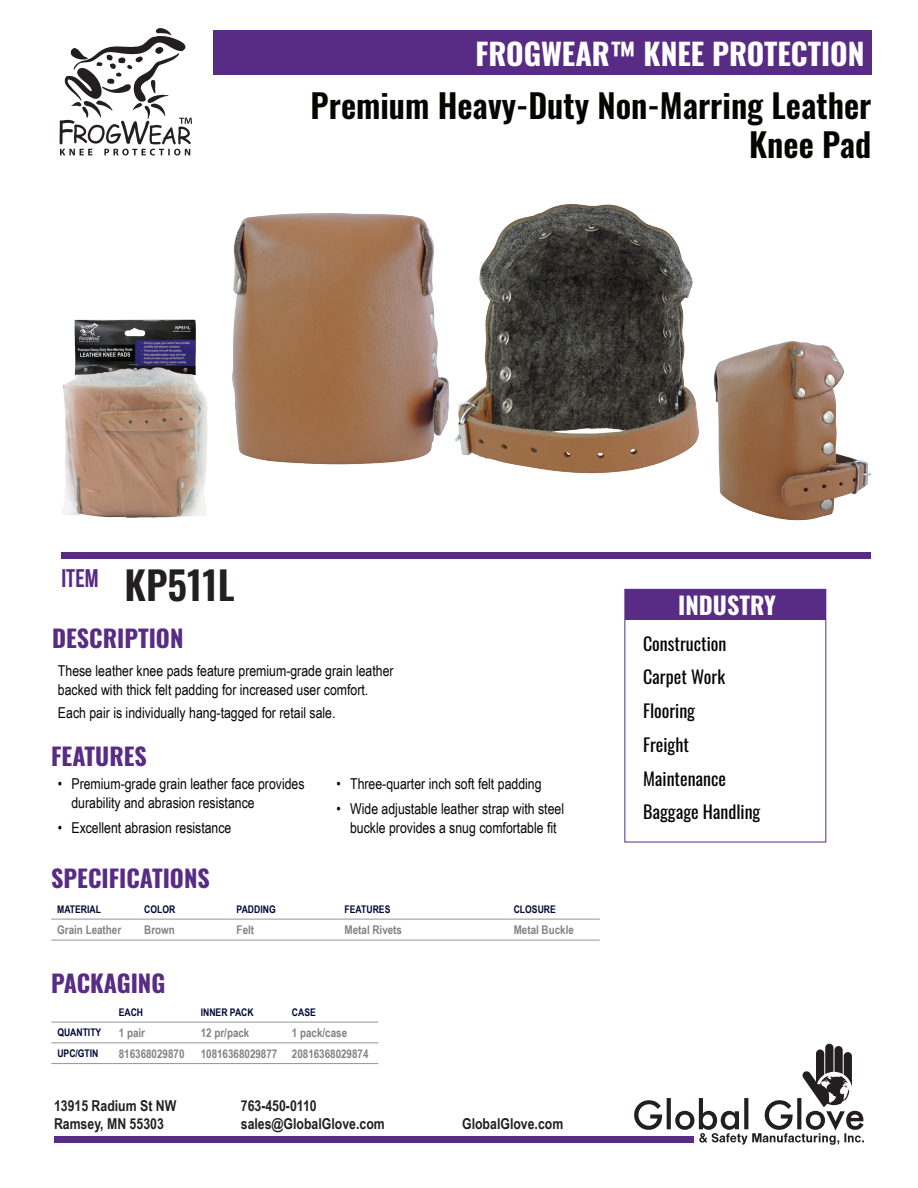
<style>
.page{position:relative;width:918px;height:1188px;background:#fff}
.page>*{position:absolute;margin:0;border:0;box-sizing:border-box;transform-origin:0 0}
.Item_ID{font:600 39px "Oswald";color:#231f20}
.Heading{font:600 33px/39.6px "Oswald";color:#040503;text-align:right}
.Page_Header{font:700 30px "Oswald";color:#fff}
.Item_and_Size_Header{font:700 25.5px "Bebas Neue";color:#582c84}
.Section_Title{font:700 24px "Oswald";color:#582c84}
.Industry_Head{font:700 24px "Oswald";color:#fff}
.Body_Industry{font:18px "Oswald";color:#040503}
.Body_Text{font:15px/18.8px "Arial Narrow";color:#040503}
.t1{font:700 15px/18px "Arial Narrow";color:#231f20}
.Table_Copy{font:700 12px "Arial Narrow";color:#808285}
.Table_Headers{font:700 10.5px "Arial Narrow";color:#000539}
</style>
<div class="page">
<div style="left:54px;top:1137px;width:639px;height:6px;background:#582c84"></div>
<svg style="left:634px;top:1044px;width:230px;height:101px"></svg>
<hr style="left:51px;top:1022px;width:62px;height:1px;background:#939598">
<hr style="left:113px;top:1022px;width:82px;height:1px;background:#939598">
<hr style="left:195px;top:1022px;width:91px;height:1px;background:#939598">
<hr style="left:286px;top:1022px;width:92px;height:1px;background:#939598">
<hr style="left:51px;top:1042px;width:62px;height:1px;background:#939598">
<hr style="left:113px;top:1042px;width:82px;height:1px;background:#939598">
<hr style="left:195px;top:1042px;width:91px;height:1px;background:#939598">
<hr style="left:286px;top:1042px;width:92px;height:1px;background:#939598">
<hr style="left:51px;top:1063px;width:62px;height:1px;background:#939598">
<hr style="left:113px;top:1063px;width:82px;height:1px;background:#939598">
<hr style="left:195px;top:1063px;width:91px;height:1px;background:#939598">
<hr style="left:286px;top:1063px;width:92px;height:1px;background:#939598">
<hr style="left:51px;top:919px;width:87px;height:1px;background:#939598">
<hr style="left:138px;top:919px;width:93px;height:1px;background:#939598">
<hr style="left:231px;top:919px;width:108px;height:1px;background:#939598">
<hr style="left:339px;top:919px;width:169px;height:1px;background:#939598">
<hr style="left:508px;top:919px;width:92px;height:1px;background:#939598">
<hr style="left:51px;top:940px;width:87px;height:1px;background:#939598">
<hr style="left:138px;top:940px;width:93px;height:1px;background:#939598">
<hr style="left:231px;top:940px;width:108px;height:1px;background:#939598">
<hr style="left:339px;top:940px;width:169px;height:1px;background:#939598">
<hr style="left:508px;top:940px;width:92px;height:1px;background:#939598">
<div style="left:625px;top:590px;width:201px;height:30px;background:#582c84"></div>
<div style="left:62px;top:552px;width:809px;height:7px;background:#582c84"></div>
<img style="left:62px;top:319px;width:146px;height:199px">
<img style="left:718px;top:341px;width:153px;height:180px">
<img style="left:232px;top:204px;width:486px;height:387px">
<svg style="left:60px;top:28px;width:132px;height:128px"></svg>
<div style="left:213px;top:30px;width:658px;height:45px;background:#582c84"></div>
<p class="Page_Header" style="left:475px;top:38px;width:391px">FROGWEAR™ KNEE PROTECTION</p>
<p class="Heading" style="left:311px;top:87px;width:562px">Premium Heavy-Duty Non-Marring Leather<br>Knee Pad</p>
<p class="Item_and_Size_Header" style="left:61px;top:564px;width:39px">ITEM</p>
<p class="Item_ID" style="left:125px;top:564px;width:111px">KP511L</p>
<p class="Section_Title" style="left:52px;top:625px;width:133px">DESCRIPTION</p>
<p class="Body_Text" style="left:58px;top:661px;width:337px">These leather knee pads feature premium-grade grain leather backed with thick felt padding for increased user comfort.</p>
<p class="Body_Text" style="left:58px;top:703px;width:279px">Each pair is individually hang-tagged for retail sale.</p>
<p class="Section_Title" style="left:51px;top:744px;width:97px">FEATURES</p>
<p class="Body_Text" style="left:71px;top:774px;width:235px;text-indent:-14px">• Premium-grade grain leather face provides durability and abrasion resistance</p>
<p class="Body_Text" style="left:58px;top:818px;width:175px">• Excellent abrasion resistance</p>
<p class="Body_Text" style="left:337px;top:774px;width:206px">• Three-quarter inch soft felt padding</p>
<p class="Body_Text" style="left:337px;top:799px;width:229px;text-align:center">• Wide adjustable leather strap with steel buckle provides a snug comfortable fit</p>
<p class="Section_Title" style="left:51px;top:865px;width:160px">SPECIFICATIONS</p>
<p class="Table_Headers" style="left:57px;top:901px;width:45px">MATERIAL</p>
<p class="Table_Headers" style="left:144px;top:901px;width:33px">COLOR</p>
<p class="Table_Headers" style="left:237px;top:901px;width:41px">PADDING</p>
<p class="Table_Headers" style="left:345px;top:901px;width:47px">FEATURES</p>
<p class="Table_Headers" style="left:514px;top:901px;width:44px">CLOSURE</p>
<p class="Table_Copy" style="left:57px;top:921px;width:65px">Grain Leather</p>
<p class="Table_Copy" style="left:144px;top:921px;width:32px">Brown</p>
<p class="Table_Copy" style="left:237px;top:921px;width:19px">Felt</p>
<p class="Table_Copy" style="left:345px;top:921px;width:59px">Metal Rivets</p>
<p class="Table_Copy" style="left:514px;top:921px;width:62px">Metal Buckle</p>
<p class="Section_Title" style="left:51px;top:971px;width:116px">PACKAGING</p>
<p class="Table_Headers" style="left:119px;top:1004px;width:26px">EACH</p>
<p class="Table_Headers" style="left:201px;top:1004px;width:54px">INNER PACK</p>
<p class="Table_Headers" style="left:292px;top:1004px;width:25px">CASE</p>
<p class="Table_Headers" style="left:57px;top:1025px;width:46px">QUANTITY</p>
<p class="Table_Copy" style="left:119px;top:1024px;width:28px">1 pair</p>
<p class="Table_Copy" style="left:201px;top:1024px;width:50px">12 pr/pack</p>
<p class="Table_Copy" style="left:292px;top:1024px;width:57px">1 pack/case</p>
<p class="Table_Headers" style="left:57px;top:1045px;width:43px">UPC/GTIN</p>
<p class="Table_Copy" style="left:119px;top:1044px;width:67px">816368029870</p>
<p class="Table_Copy" style="left:201px;top:1044px;width:78px">10816368029877</p>
<p class="Table_Copy" style="left:292px;top:1044px;width:78px">20816368029874</p>
<p class="t1" style="left:54px;top:1096px;width:124px">13915 Radium St NW<br>Ramsey, MN 55303</p>
<p class="t1" style="left:241px;top:1096px;width:145px">763-450-0110 sales@GlobalGlove.com</p>
<p class="t1" style="left:462px;top:1114px;width:103px">GlobalGlove.com</p>
<p class="Industry_Head" style="left:678px;top:593px;width:99px">INDUSTRY</p>
<p class="Body_Industry" style="left:643px;top:627px;width:85px">Construction</p>
<p class="Body_Industry" style="left:643px;top:661px;width:84px">Carpet Work</p>
<p class="Body_Industry" style="left:643px;top:695px;width:54px">Flooring</p>
<p class="Body_Industry" style="left:643px;top:728px;width:47px">Freight</p>
<p class="Body_Industry" style="left:643px;top:762px;width:85px">Maintenance</p>
<p class="Body_Industry" style="left:643px;top:796px;width:119px">Baggage Handling</p>
</div>
